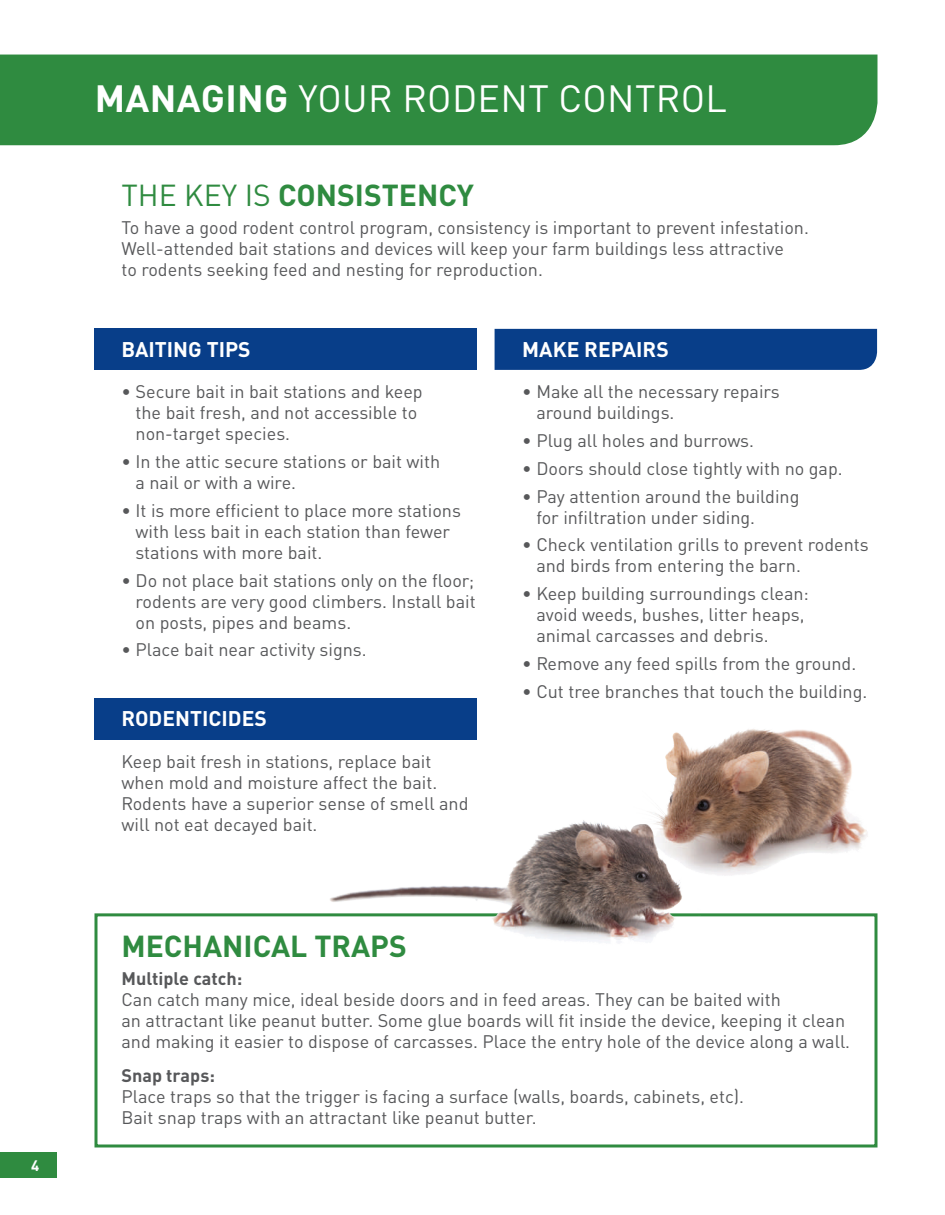
<style>
.page{position:relative;width:945px;height:1215px;background:#fff}
.page>*{position:absolute;margin:0;border:0;box-sizing:border-box;transform-origin:0 0}
.t1{font:37.5px "DIN Pro";letter-spacing:.01em;color:#fff}
.t2{font:700 30px "DIN Pro";color:#2f8b40}
.t3{font:700 21px "DIN Pro";color:#fff}
.t4{font:18px/21px "DIN Pro";color:#57585a}
.t5{font:700 18px "DIN Pro";color:#57585a}
.t6{font:700 15px "DIN Pro";color:#fff}
.s1{font-weight:700}
.s2{font-weight:400}
</style>
<div class="page">
<div style="left:0;top:55px;width:878px;height:90px;background:#2f8b40"></div>
<div style="left:94px;top:913px;width:784px;height:235px;border:3px solid #2f8b40"></div>
<div style="left:94px;top:329px;width:383px;height:41px;background:#083e89"></div>
<div style="left:94px;top:698px;width:383px;height:41px;background:#083e89"></div>
<div style="left:495px;top:329px;width:382px;height:41px;background:#083e89"></div>
<img style="left:672px;top:729px;width:195px;height:147px">
<img style="left:304px;top:738px;width:396px;height:205px">
<div style="left:0;top:1152px;width:57px;height:25px;background:#2f8b40"></div>
<p class="t6" style="left:31px;top:1153px;width:10px">4</p>
<h1 class="t1" style="left:95px;top:69px;width:634px"><span class="s1">MANAGING</span> YOUR RODENT CONTROL</h1>
<h2 class="t2" style="left:122px;top:170px;width:354px"><span class="s2">THE KEY IS</span> CONSISTENCY</h2>
<p class="t4" style="left:122px;top:215px;width:689px">To have a good rodent control program, consistency is important to prevent infestation.<br>Well-attended bait stations and devices will keep your farm buildings less attractive<br>to rodents seeking feed and nesting for reproduction.</p>
<p class="t3" style="left:122px;top:332px;width:131px">BAITING TIPS</p>
<p class="t4" style="left:136px;top:380px;width:289px;text-indent:-14px">• Secure bait in bait stations and keep the bait fresh, and not accessible to non-target species.</p>
<p class="t4" style="left:136px;top:449px;width:306px;text-indent:-14px">• In the attic secure stations or bait with a nail or with a wire.</p>
<p class="t4" style="left:136px;top:498px;width:327px;text-indent:-14px">• It is more efficient to place more stations with less bait in each station than fewer stations with more bait.</p>
<p class="t4" style="left:136px;top:568px;width:342px;text-align:justify;text-indent:-14px">• Do not place bait stations only on the floor; rodents are very good climbers. Install bait on posts, pipes and beams.</p>
<p class="t4" style="left:122px;top:638px;width:247px">• Place bait near activity signs.</p>
<p class="t3" style="left:122px;top:701px;width:147px">RODENTICIDES</p>
<p class="t4" style="left:122px;top:749px;width:349px">Keep bait fresh in stations, replace bait when mold and moisture affect the bait.<br>Rodents have a superior sense of smell and will not eat decayed bait.</p>
<p class="t3" style="left:522px;top:332px;width:148px">MAKE REPAIRS</p>
<p class="t4" style="left:536px;top:380px;width:245px;text-indent:-14px">• Make all the necessary repairs around buildings.</p>
<p class="t4" style="left:522px;top:428px;width:233px">• Plug all holes and burrows.</p>
<p class="t4" style="left:522px;top:456px;width:322px">• Doors should close tightly with no gap.</p>
<p class="t4" style="left:536px;top:484px;width:265px;text-indent:-14px">• Pay attention around the building for infiltration under siding.</p>
<p class="t4" style="left:536px;top:533px;width:334px;text-indent:-14px">• Check ventilation grills to prevent rodents and birds from entering the barn.</p>
<p class="t4" style="left:536px;top:581px;width:274px;text-indent:-14px">• Keep building surroundings clean: avoid weeds, bushes, litter heaps, animal carcasses and debris.</p>
<p class="t4" style="left:522px;top:651px;width:335px">• Remove any feed spills from the ground.</p>
<p class="t4" style="left:522px;top:679px;width:347px">• Cut tree branches that touch the building.</p>
<h2 class="t2" style="left:122px;top:921px;width:287px">MECHANICAL TRAPS</h2>
<p class="t5" style="left:122px;top:963px;width:122px">Multiple catch:</p>
<p class="t4" style="left:122px;top:987px;width:730px">Can catch many mice, ideal beside doors and in feed areas. They can be baited with<br>an attractant like peanut butter. Some glue boards will fit inside the device, keeping it clean and making it easier to dispose of carcasses. Place the entry hole of the device along a wall.</p>
<p class="t5" style="left:122px;top:1061px;width:95px">Snap traps:</p>
<p class="t4" style="left:122px;top:1084px;width:624px">Place traps so that the trigger is facing a surface (walls, boards, cabinets, etc).<br>Bait snap traps with an attractant like peanut butter.</p>
</div>
